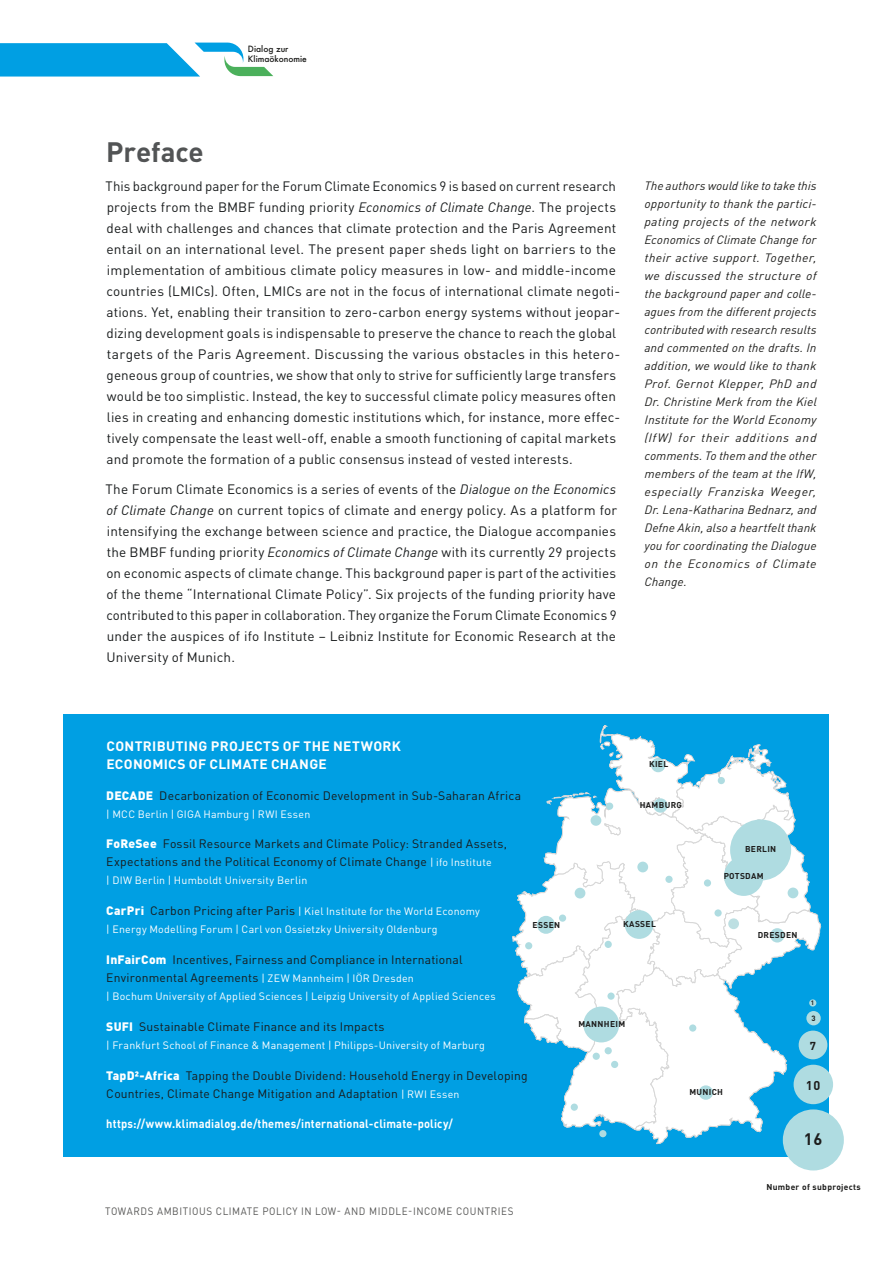
<style>
.page{position:relative;width:893px;height:1263px;background:#fff}
.page>*{position:absolute;margin:0;border:0;box-sizing:border-box;transform-origin:0 0}
.Head_1{font:700 27.75px "DINOT";color:#525455}
.t1{font:700 16.5px "DINOT";color:#1d1d1c}
.fließ{font:13.5px/21px "DINOT";letter-spacing:.01em;color:#181b1c}
.t2{font:700 13.5px/18px "DINOT";letter-spacing:.025em;color:#fff}
.t3{font:700 12.6px "DINOT";color:#1d1d1c}
.t4{font:12.15px/18px "DINOT";letter-spacing:.015em;color:#181b1c}
.Randspalte{font:italic 12px/18px "DINOT";letter-spacing:.035em;color:#1d1d1b;text-align:justify}
.t5{font:700 12px "DINOT";letter-spacing:.02em;color:#fff;scale:.92 1}
.t6{font:700 11.4px "DINOT";color:#1d1d1c}
.t7{font:10.65px/18px "DINOT";letter-spacing:.02em;color:#fff}
.t8{font:10.65px "DINOT";letter-spacing:.06em;color:#575756;scale:.93 1}
.t9{font:700 8.4px "DINOT";letter-spacing:.04em;color:#1d1d1c}
.t10{font:500 8.4px/9.9px "Futura";color:#1d1d1b}
.t11{font:700 7.65px "DINOT";color:#1d1d1c}
.t12{font:700 6.3px "DINOT";color:#1d1d1c}
.s1{font-style:italic}
.s2{font-weight:900;color:#fff}
.s3{font-size:10.65px;color:#fff}
.s4{font-weight:900;font-size:12.15px}
.s5{font-size:12.15px;color:#181b1c}
</style>
<div class="page">
<svg style="left:0;top:43px;width:273px;height:34px"></svg>
<div style="left:64px;top:714px;width:765px;height:443px;background:#009fe3"></div>
<svg style="left:512px;top:725px;width:309px;height:419px"></svg>
<div style="left:651px;top:758px;width:14px;height:14px;background:#afdce1;border-radius:50%"></div>
<div style="left:730px;top:819px;width:61px;height:61px;background:#afdce1;border-radius:50%"></div>
<div style="left:728px;top:918px;width:11px;height:11px;background:#bddfe2;border-radius:50%"></div>
<div style="left:583px;top:1006px;width:36px;height:36px;background:#afdce1;border-radius:50%"></div>
<div style="left:625px;top:910px;width:28px;height:29px;background:#afdce1;border-radius:50%"></div>
<div style="left:699px;top:1085px;width:14px;height:15px;background:#afdce1;border-radius:50%"></div>
<div style="left:653px;top:798px;width:15px;height:15px;background:#afdce1;border-radius:50%"></div>
<div style="left:770px;top:928px;width:14px;height:14px;background:#afdce1;border-radius:50%"></div>
<div style="left:537px;top:916px;width:18px;height:18px;background:#afdce1;border-radius:50%"></div>
<div style="left:724px;top:856px;width:39px;height:40px;background:#afdce1;border-radius:50%"></div>
<div style="left:788px;top:887px;width:10px;height:11px;background:#afdce1;border-radius:50%"></div>
<div style="left:689px;top:1024px;width:7px;height:7px;background:#afdce1;border-radius:50%"></div>
<div style="left:714px;top:909px;width:8px;height:7px;background:#afdce1;border-radius:50%"></div>
<div style="left:637px;top:862px;width:11px;height:10px;background:#afdce1;border-radius:50%"></div>
<div style="left:607px;top:992px;width:8px;height:8px;background:#afdce1;border-radius:50%"></div>
<div style="left:575px;top:888px;width:10px;height:10px;background:#afdce1;border-radius:50%"></div>
<div style="left:571px;top:1103px;width:7px;height:8px;background:#afdce1;border-radius:50%"></div>
<div style="left:593px;top:1053px;width:7px;height:7px;background:#afdce1;border-radius:50%"></div>
<div style="left:611px;top:1061px;width:7px;height:7px;background:#afdce1;border-radius:50%"></div>
<div style="left:665px;top:876px;width:8px;height:7px;background:#afdce1;border-radius:50%"></div>
<div style="left:559px;top:914px;width:7px;height:8px;background:#afdce1;border-radius:50%"></div>
<div style="left:605px;top:1047px;width:7px;height:7px;background:#afdce1;border-radius:50%"></div>
<div style="left:704px;top:879px;width:7px;height:7px;background:#afdce1;border-radius:50%"></div>
<div style="left:605px;top:941px;width:7px;height:7px;background:#afdce1;border-radius:50%"></div>
<div style="left:718px;top:777px;width:7px;height:7px;background:#afdce1;border-radius:50%"></div>
<div style="left:525px;top:942px;width:7px;height:7px;background:#afdce1;border-radius:50%"></div>
<div style="left:599px;top:1130px;width:7px;height:7px;background:#afdce1;border-radius:50%"></div>
<div style="left:606px;top:802px;width:7px;height:8px;background:#afdce1;border-radius:50%"></div>
<div style="left:591px;top:815px;width:10px;height:11px;background:#afdce1;border-radius:50%"></div>
<div style="left:809px;top:999px;width:7px;height:7px;background:#afdce1;border-radius:50%"></div>
<div style="left:783px;top:1109px;width:61px;height:61px;background:#afdce1;border-radius:50%"></div>
<div style="left:806px;top:1011px;width:15px;height:14px;background:#afdce1;border-radius:50%"></div>
<div style="left:794px;top:1065px;width:39px;height:39px;background:#afdce1;border-radius:50%"></div>
<div style="left:799px;top:1030px;width:28px;height:29px;background:#afdce1;border-radius:50%"></div>
<p class="t10" style="left:248px;top:44px;width:60px">Dialog zur<br>Klimaökonomie</p>
<h1 class="Head_1" style="left:106px;top:133px;width:99px">Preface</h1>
<p class="fließ" style="left:106px;top:175px;width:516px">This background paper for the Forum Climate Economics 9 is based on current research projects from the BMBF funding priority <span class="s1">Economics of Climate Change</span>. The projects deal with challenges and chances that climate protection and the Paris Agreement entail on an international level. The present paper sheds light on barriers to the implementation of ambitious climate policy measures in low- and middle-income countries (LMICs). Often, LMICs are not in the focus of international climate negoti&shy;ations. Yet, enabling their transition to zero-carbon energy systems without jeopar&shy;dizing development goals is indispensable to preserve the chance to reach the global targets of the Paris Agreement. Discussing the various obstacles in this hetero&shy;geneous group of countries, we show that only to strive for sufficiently large transfers would be too simplistic. Instead, the key to successful climate policy measures often lies in creating and enhancing domestic institutions which, for instance, more effec&shy;tively compensate the least well-off, enable a smooth functioning of capital markets and promote the formation of a public consensus instead of vested interests.</p>
<p class="fließ" style="left:106px;top:478px;width:513px;text-align:justify">The Forum Climate Economics is a series of events of the <span class="s1">Dialogue on the Economics of Climate Change</span> on current topics of climate and energy policy. As a platform for intensifying the exchange between science and practice, the Dialogue accompanies the BMBF funding priority <span class="s1">Economics of Climate Change</span> with its currently 29 projects on economic aspects of climate change. This background paper is part of the activities of the theme “International Climate Policy”. Six projects of the funding priority have contributed to this paper in collaboration. They organize the Forum Climate Economics 9 under the auspices of ifo Institute – Leibniz Institute for Economic Research at the University of Munich.</p>
<p class="Randspalte" style="left:644px;top:177px;width:174px">The authors would like to take this opportunity to thank the partici&shy;pating projects of the network Economics of Climate Change for their active support. Together, we discussed the structure of the background paper and colle&shy;agues from the different projects contributed with research results and commented on the drafts. In addition, we would like to thank Prof. Gernot Klepper, PhD and Dr. Christine Merk from the Kiel Institute for the World Economy (IfW) for their additions and comments. To them and the other members of the team at the IfW, especially Franziska Weeger, Dr. Lena-Katharina Bednarz, and Defne Akin, also a heartfelt thank you for coordinating the Dialogue on the Economics of Climate Change.</p>
<p class="t2" style="left:106px;top:737px;width:296px">CONTRIBUTING PROJECTS OF THE NETWORK<br>ECONOMICS OF CLIMATE CHANGE</p>
<p class="t4" style="left:106px;top:786px;width:416px"><span class="s2">DECADE</span> Decarbonization of Economic Development in Sub-Saharan Africa</p>
<p class="t7" style="left:106px;top:805px;width:205px">| MCC Berlin | GIGA Hamburg | RWI Essen</p>
<p class="t4" style="left:106px;top:835px;width:402px"><span class="s2">FoReSee</span> Fossil Resource Markets and Climate Policy: Stranded Assets,<br>Expectations and the Political Economy of Climate Change <span class="s3">| ifo Institute</span></p>
<p class="t7" style="left:106px;top:871px;width:203px">| DIW Berlin | Humboldt University Berlin</p>
<p class="t7" style="left:106px;top:902px;width:375px"><span class="s4">CarPri</span> <span class="s5">Carbon Pricing after Paris</span> | Kiel Institute for the World Economy | Energy Modelling Forum | Carl von Ossietzky University Oldenburg</p>
<p class="t4" style="left:106px;top:950px;width:358px"><span class="s2">InFairCom</span> Incentives, Fairness and Compliance in International<br>Environmental Agreements <span class="s3">| ZEW Mannheim | IÖR Dresden</span></p>
<p class="t7" style="left:106px;top:987px;width:391px">| Bochum University of Applied Sciences | Leipzig University of Applied Sciences</p>
<p class="t4" style="left:106px;top:1017px;width:280px"><span class="s2">SUFI</span> Sustainable Climate Finance and its Impacts</p>
<p class="t7" style="left:106px;top:1036px;width:380px">| Frankfurt School of Finance &amp; Management | Philipps-University of Marburg</p>
<p class="t4" style="left:106px;top:1066px;width:423px"><span class="s2">TapD²-Africa</span> Tapping the Double Dividend: Household Energy in Developing<br>Countries, Climate Change Mitigation and Adaptation <span class="s3">| RWI Essen</span></p>
<p class="t5" style="left:106px;top:1116px;width:378px">https://www.klimadialog.de/themes/international-climate-policy/</p>
<p class="t9" style="left:533px;top:919px;width:29px">ESSEN</p>
<p class="t8" style="left:105px;top:1204px;width:440px">TOWARDS AMBITIOUS CLIMATE POLICY IN LOW- AND MIDDLE-INCOME COUNTRIES</p>
<p class="t9" style="left:649px;top:759px;width:21px">KIEL</p>
<p class="t9" style="left:640px;top:800px;width:44px">HAMBURG</p>
<p class="t9" style="left:623px;top:919px;width:34px">KASSEL</p>
<p class="t9" style="left:745px;top:843px;width:33px">BERLIN</p>
<p class="t9" style="left:724px;top:870px;width:42px">POTSDAM</p>
<p class="t9" style="left:758px;top:930px;width:41px">DRESDEN</p>
<p class="t9" style="left:578px;top:1018px;width:48px">MANNHEIM</p>
<p class="t9" style="left:689px;top:1087px;width:35px">MUNICH</p>
<p class="t12" style="left:811px;top:999px;width:5px">1</p>
<p class="t11" style="left:811px;top:1014px;width:6px">3</p>
<p class="t6" style="left:810px;top:1038px;width:8px">7</p>
<p class="t3" style="left:806px;top:1077px;width:16px">10</p>
<p class="t1" style="left:804px;top:1128px;width:20px">16</p>
<p class="t9" style="left:766px;top:1182px;width:96px">Number of subprojects</p>
</div>
